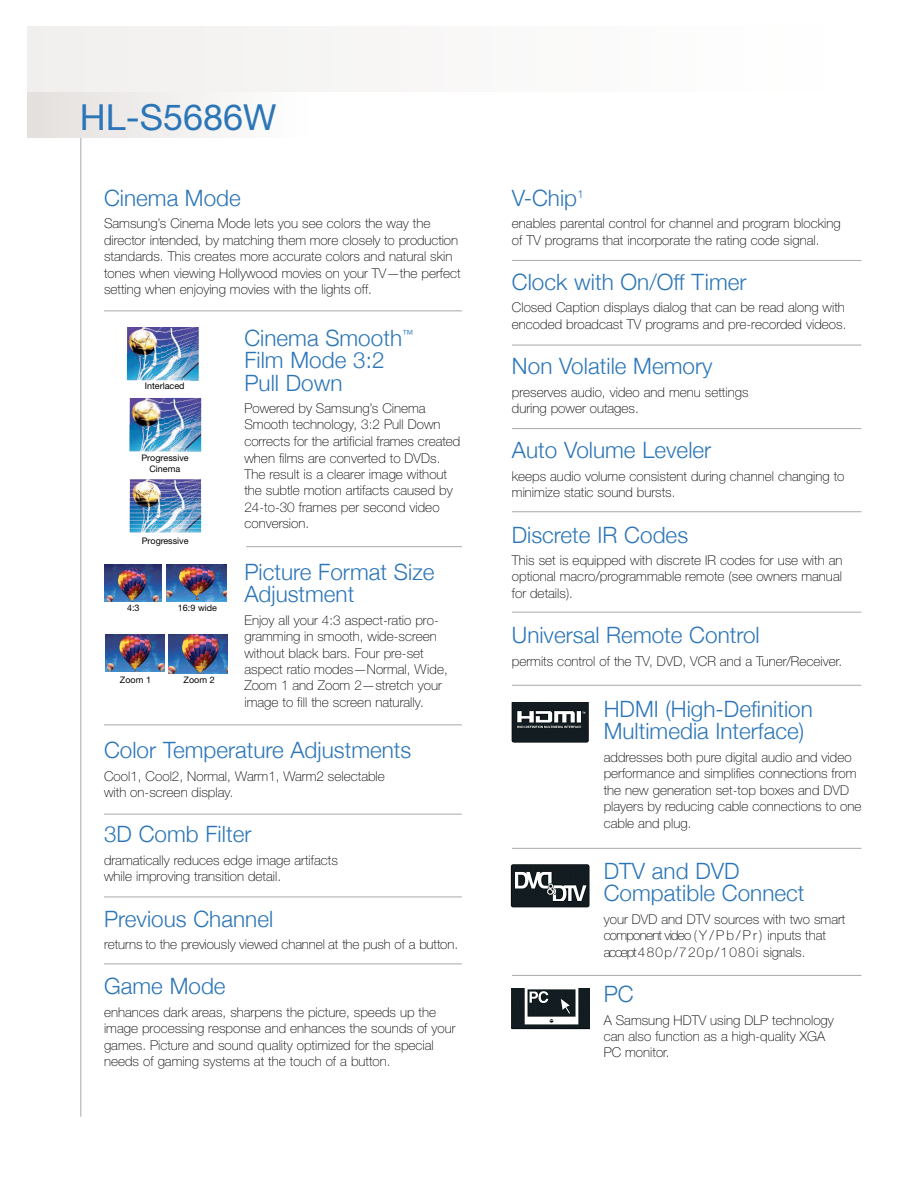
<style>
.page{position:relative;width:918px;height:1188px;background:#fff}
.page>*{position:absolute;margin:0;border:0;box-sizing:border-box;transform-origin:0 0}
.t1{font:36px "Helvetica Neue";color:#2c76b8}
.t2{font:300 22.5px/22.5px "Helvetica Neue";color:#2c76b8}
.t3{font:100 13.5px/16.5px "Helvetica Neue";color:#000}
.t4{font:9px/11.1px "Helvetica Neue";color:#000;text-align:center}
</style>
<div class="page">
<hr style="left:81px;top:135px;width:1px;height:982px;background:#a9a9a9">
<img style="left:27px;top:92px;width:193px;height:46px">
<img style="left:127px;top:327px;width:72px;height:54px">
<img style="left:129px;top:398px;width:73px;height:54px">
<img style="left:129px;top:479px;width:72px;height:54px">
<img style="left:104px;top:564px;width:58px;height:38px">
<img style="left:166px;top:564px;width:60px;height:38px">
<img style="left:105px;top:634px;width:60px;height:38px">
<img style="left:168px;top:634px;width:60px;height:40px">
<img style="left:512px;top:702px;width:77px;height:41px">
<svg style="left:510px;top:865px;width:80px;height:42px"></svg>
<img style="left:511px;top:865px;width:78px;height:43px">
<hr style="left:512px;top:260px;width:349px;height:1px;background:#a9a9a9">
<img style="left:512px;top:988px;width:78px;height:42px">
<hr style="left:512px;top:345px;width:349px;height:1px;background:#a9a9a9">
<hr style="left:512px;top:428px;width:349px;height:1px;background:#a9a9a9">
<hr style="left:512px;top:511px;width:349px;height:1px;background:#a9a9a9">
<hr style="left:512px;top:612px;width:349px;height:1px;background:#a9a9a9">
<hr style="left:512px;top:685px;width:349px;height:1px;background:#a9a9a9">
<hr style="left:512px;top:848px;width:349px;height:1px;background:#a9a9a9">
<hr style="left:512px;top:975px;width:349px;height:1px;background:#a9a9a9">
<hr style="left:104px;top:964px;width:358px;height:1px;background:#a9a9a9">
<hr style="left:104px;top:897px;width:358px;height:1px;background:#a9a9a9">
<hr style="left:104px;top:814px;width:358px;height:1px;background:#a9a9a9">
<hr style="left:104px;top:725px;width:358px;height:1px;background:#a9a9a9">
<hr style="left:246px;top:546px;width:216px;height:1px;background:#a9a9a9">
<hr style="left:104px;top:311px;width:358px;height:1px;background:#a9a9a9">
<h1 class="t1" style="left:80px;top:104px;width:198px">HL-S5686W</h1>
<h2 class="t2" style="left:104px;top:186px;width:138px">Cinema Mode</h2>
<p class="t3" style="left:104px;top:216px;width:358px">Samsung’s Cinema Mode lets you see colors the way the director intended, by matching them more closely to production standards. This creates more accurate colors and natural skin tones when viewing Hollywood movies on your TV—the perfect setting when enjoying movies with the lights off.</p>
<h2 class="t2" style="left:244px;top:326px;width:170px">Cinema Smooth<sup>™<br></sup>Film Mode 3:2<br>Pull Down</h2>
<p class="t3" style="left:244px;top:401px;width:217px">Powered by Samsung’s Cinema<br>Smooth technology, 3:2 Pull Down corrects for the artificial frames created when films are converted to DVDs.<br>The result is a clearer image without the subtle motion artifacts caused by<br>24-to-30 frames per second video conversion.</p>
<h2 class="t2" style="left:244px;top:560px;width:192px">Picture Format Size<br>Adjustment</h2>
<p class="t3" style="left:244px;top:613px;width:205px">Enjoy all your 4:3 aspect-ratio pro&shy;gramming in smooth, wide-screen without black bars. Four pre-set aspect ratio modes—Normal, Wide, Zoom 1 and Zoom 2—stretch your image to fill the screen naturally.</p>
<h2 class="t2" style="left:104px;top:738px;width:309px">Color Temperature Adjustments</h2>
<p class="t3" style="left:104px;top:769px;width:282px">Cool1, Cool2, Normal, Warm1, Warm2 selectable with on-screen display.</p>
<h2 class="t2" style="left:104px;top:823px;width:149px">3D Comb Filter</h2>
<p class="t3" style="left:104px;top:853px;width:235px">dramatically reduces edge image artifacts while improving transition detail.</p>
<h2 class="t2" style="left:104px;top:907px;width:171px">Previous Channel</h2>
<p class="t3" style="left:104px;top:937px;width:356px">returns to the previously viewed channel at the push of a button.</p>
<h2 class="t2" style="left:104px;top:975px;width:123px">Game Mode</h2>
<p class="t3" style="left:104px;top:1005px;width:353px">enhances dark areas, sharpens the picture, speeds up the image processing response and enhances the sounds of your games. Picture and sound quality optimized for the special needs of gaming systems at the touch of a button.</p>
<p class="t4" style="left:145px;top:381px;width:41px">Interlaced</p>
<p class="t4" style="left:141px;top:453px;width:49px">Progressive<br>Cinema</p>
<p class="t4" style="left:142px;top:536px;width:48px">Progressive</p>
<p class="t4" style="left:127px;top:603px;width:14px">4:3</p>
<p class="t4" style="left:178px;top:603px;width:41px">16:9 wide</p>
<p class="t4" style="left:120px;top:675px;width:33px">Zoom 1</p>
<p class="t4" style="left:184px;top:675px;width:33px">Zoom 2</p>
<h2 class="t2" style="left:512px;top:186px;width:73px">V-Chip<sup>1</sup></h2>
<p class="t3" style="left:512px;top:216px;width:330px">enables parental control for channel and program blocking of TV programs that incorporate the rating code signal.</p>
<h2 class="t2" style="left:512px;top:270px;width:236px">Clock with On/Off Timer</h2>
<p class="t3" style="left:512px;top:301px;width:336px">Closed Caption displays dialog that can be read along with encoded broadcast TV programs and pre-recorded videos.</p>
<h2 class="t2" style="left:512px;top:354px;width:202px">Non Volatile Memory</h2>
<p class="t3" style="left:512px;top:385px;width:238px">preserves audio, video and menu settings during power outages.</p>
<h2 class="t2" style="left:512px;top:439px;width:201px">Auto Volume Leveler</h2>
<p class="t3" style="left:512px;top:469px;width:334px">keeps audio volume consistent during channel changing to minimize static sound bursts.</p>
<h2 class="t2" style="left:512px;top:523px;width:178px">Discrete IR Codes</h2>
<p class="t3" style="left:512px;top:553px;width:332px;text-align:justify">This set is equipped with discrete IR codes for use with an optional macro/programmable remote (see owners manual for details).</p>
<h2 class="t2" style="left:512px;top:623px;width:249px">Universal Remote Control</h2>
<p class="t3" style="left:512px;top:654px;width:332px">permits control of the TV, DVD, VCR and a Tuner/Receiver.</p>
<h2 class="t2" style="left:604px;top:697px;width:211px">HDMI (High-Definition<br>Multimedia Interface)</h2>
<p class="t3" style="left:604px;top:750px;width:259px">addresses both pure digital audio and video performance and simplifies connections from the new generation set-top boxes and DVD players by reducing cable connections to one cable and plug.</p>
<h2 class="t2" style="left:604px;top:859px;width:202px">DTV and DVD<br>Compatible Connect</h2>
<p class="t3" style="left:604px;top:912px;width:243px">your DVD and DTV sources with two smart component video ( Y / P b / P r ) inputs that accept 4 8 0 p / 7 2 0 p / 1 0 8 0 i signals.</p>
<h2 class="t2" style="left:604px;top:982px;width:32px">PC</h2>
<p class="t3" style="left:604px;top:1013px;width:232px">A Samsung HDTV using DLP technology can also function as a high-quality XGA<br>PC monitor.</p>
</div>
